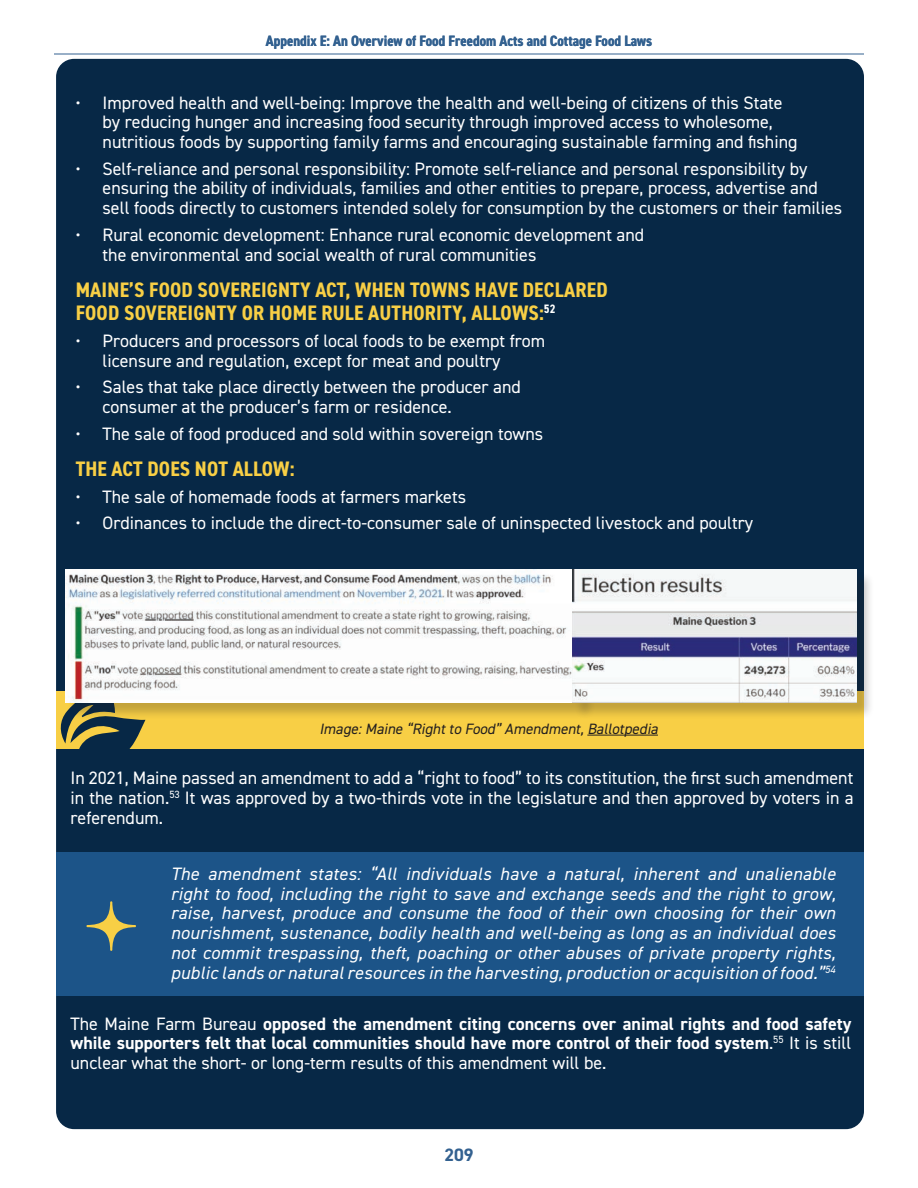
<style>
.page{position:relative;width:918px;height:1188px;background:#fff}
.page>*{position:absolute;margin:0;border:0;box-sizing:border-box;transform-origin:0 0}
.t1{font:700 condensed 21px/23.1px "DIN2014";letter-spacing:.01em;color:#f8cf45}
.t2{font:18px/19.8px "DIN2014";color:#fff}
.t3{font:italic 18px/19.8px "DIN2014";letter-spacing:.02em;color:#fff;text-align:justify}
.t4{font:700 18px/19.8px "DIN2014";color:#fff;text-align:justify}
.t5{font:700 18px "DIN2014";color:#336190}
.t6{font:700 condensed 15px "DIN2014";color:#336190}
.t7{font:italic 15px "DIN2014";color:#231f20}
.s1{font-weight:400}
</style>
<div class="page">
<hr style="left:54px;top:54px;width:810px;height:1px;background:#336190">
<div style="left:56px;top:59px;width:808px;height:1070px;background:#072846;border-radius:18px"></div>
<div style="left:56px;top:691px;width:808px;height:57px;background:#f8cf45"></div>
<svg style="left:59px;top:702px;width:86px;height:47px"></svg>
<div style="left:56px;top:852px;width:808px;height:144px;background:#1c5488"></div>
<svg style="left:86px;top:901px;width:50px;height:50px"></svg>
<hr style="left:587px;top:735px;width:71px;height:1px;background:#231f20">
<div style="left:67px;top:570px;width:529px;height:150px;background:#231f20;opacity:.25"></div>
<img style="left:65px;top:569px;width:513px;height:133px">
<div style="left:574px;top:571px;width:300px;height:149px;background:#231f20;opacity:.25"></div>
<img style="left:573px;top:570px;width:284px;height:132px">
<p class="t6" style="left:266px;top:31px;width:388px">Appendix E: An Overview of Food Freedom Acts and Cottage Food Laws</p>
<p class="t6" style="left:320px;top:31px;width:8px">F</p>
<p class="t2" style="left:103px;top:92px;width:697px;text-indent:-27px">• Improved health and well-being: Improve the health and well-being of citizens of this State by reducing hunger and increasing food security through improved access to wholesome, nutritious foods by supporting family farms and encouraging sustainable farming and fishing</p>
<p class="t2" style="left:103px;top:158px;width:741px;text-indent:-27px">• Self-reliance and personal responsibility: Promote self-reliance and personal responsibility by ensuring the ability of individuals, families and other entities to prepare, process, advertise and sell foods directly to customers intended solely for consumption by the customers or their families</p>
<p class="t2" style="left:103px;top:224px;width:543px;text-indent:-27px">• Rural economic development: Enhance rural economic development and the environmental and social wealth of rural communities</p>
<p class="t1" style="left:76px;top:278px;width:534px">MAINE’S FOOD SOVEREIGNTY ACT, WHEN TOWNS HAVE DECLARED<br>FOOD SOVEREIGNTY OR HOME RULE AUTHORITY, ALLOWS:<sup>52</sup></p>
<p class="t2" style="left:103px;top:330px;width:444px;text-indent:-27px">• Producers and processors of local foods to be exempt from licensure and regulation, except for meat and poultry</p>
<p class="t2" style="left:103px;top:377px;width:420px;text-indent:-27px">• Sales that take place directly between the producer and consumer at the producer’s farm or residence.</p>
<p class="t2" style="left:76px;top:423px;width:469px">• The sale of food produced and sold within sovereign towns</p>
<p class="t1" style="left:76px;top:457px;width:220px">THE ACT DOES NOT ALLOW:</p>
<p class="t2" style="left:76px;top:486px;width:392px">• The sale of homemade foods at farmers markets</p>
<p class="t2" style="left:76px;top:513px;width:679px">• Ordinances to include the direct-to-consumer sale of uninspected livestock and poultry</p>
<p class="t7" style="left:319px;top:719px;width:343px">Image:Maine “Rightto Food”Amendment,Ballotpedia</p>
<p class="t2" style="left:70px;top:768px;width:785px;text-align:justify">In 2021, Maine passed an amendment to add a “right to food” to its constitution, the first such amendment in the nation.<sup>53</sup> It was approved by a two-thirds vote in the legislature and then approved by voters in a referendum.</p>
<p class="t3" style="left:171px;top:863px;width:666px">The amendment states: “All individuals have a natural, inherent and unalienable right to food, including the right to save and exchange seeds and the right to grow, raise, harvest, produce and consume the food of their own choosing for their own nourishment, sustenance, bodily health and well-being as long as an individual does not commit trespassing, theft, poaching or other abuses of private property rights, public lands or natural resources in the harvesting, production or acquisition of food.”<sup>54</sup></p>
<p class="t4" style="left:70px;top:1013px;width:782px"><span class="s1">The Maine Farm Bureau</span> opposed the amendment citing concerns over animal rights and food safety while supporters felt that local communities should have more control of their food system<span class="s1">.</span><sup>55</sup> <span class="s1">It is still unclear what the short- or long-term results of this amendment will be.</span></p>
<p class="t5" style="left:444px;top:1143px;width:31px">209</p>
</div>
